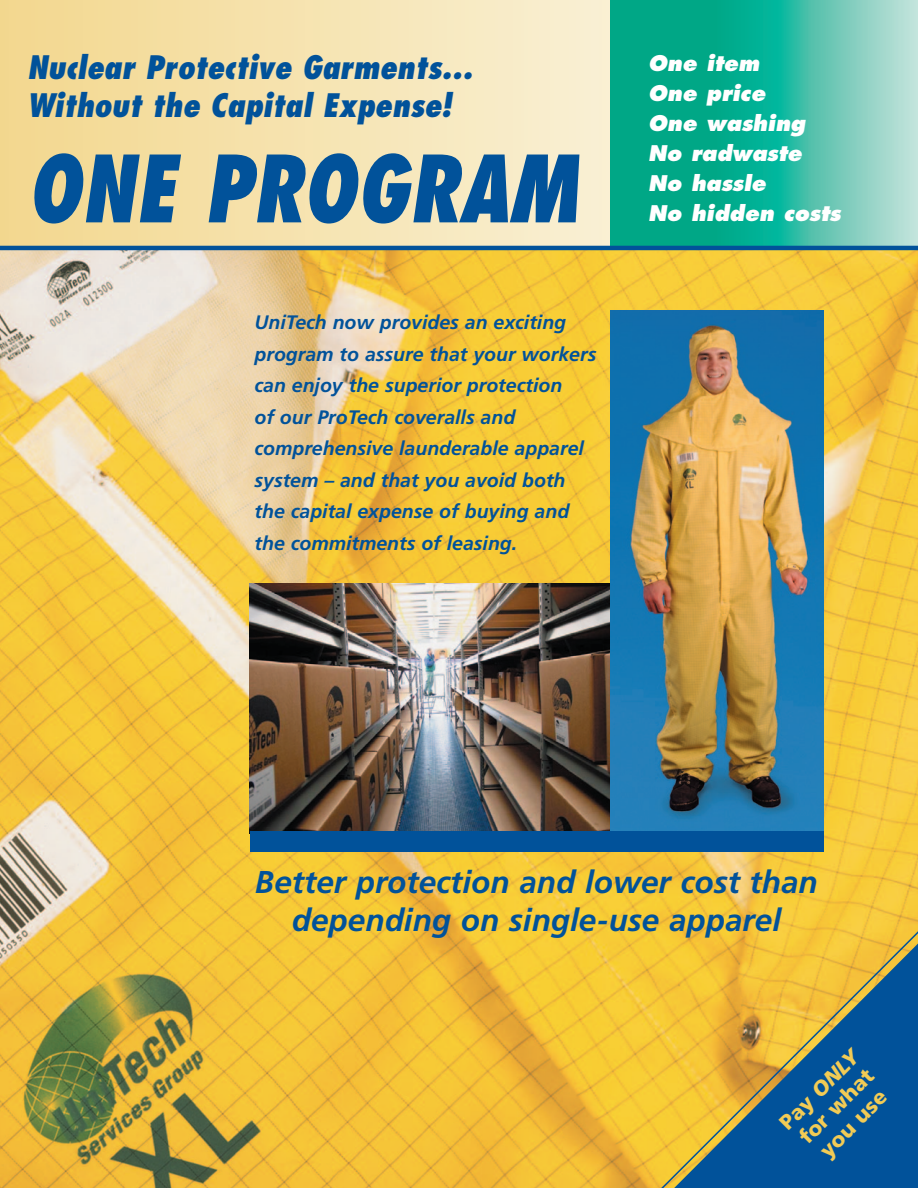
<style>
.page{position:relative;width:918px;height:1188px;background:#fff}
.page>*{position:absolute;margin:0;border:0;box-sizing:border-box;transform-origin:0 0}
.t1{font:italic 800 condensed 90px "Futura";color:#01529a;scale:.92 1}
.t2{font:italic 700 31.5px/37.8px "Frutiger";color:#01529a;text-align:center}
.t3{font:italic 800 condensed 31.5px/37.8px "Futura";color:#01529a}
.t4{font:italic 800 21px/30px "Futura";color:#fff}
.t5{font:900 21px/24px "Frutiger";color:#f2cb55}
.t6{font:italic 700 19.5px/31.5px "Frutiger";color:#01529a}
.s1{font-style:italic}
</style>
<div class="page">
<img style="left:0;top:250px;width:918px;height:938px">
<svg style="left:0;top:0;width:611px;height:246px;background:#f5e3b0"></svg>
<div style="left:611px;top:0;width:307px;height:247px;background:#00a786"></div>
<svg style="left:714px;top:0;width:204px;height:246px"></svg>
<img style="left:250px;top:583px;width:361px;height:248px">
<hr style="left:0;top:246px;width:918px;height:4px;background:#01529a">
<svg style="left:647px;top:916px;width:271px;height:272px;background:#8e9360"></svg>
<img style="left:611px;top:310px;width:212px;height:521px">
<div style="left:250px;top:831px;width:573px;height:20px;background:#01529a"></div>
<h2 class="t3" style="left:27px;top:48px;width:448px">Nuclear Protective Garments…<br>Without the Capital Expense!</h2>
<h1 class="t1" style="left:27px;top:131px;width:599px">ONE PROGRAM</h1>
<p class="t6" style="left:255px;top:306px;width:343px">UniTech now provides an exciting program to assure that your workers can enjoy the superior protection<br>of our ProTech coveralls and comprehensive launderable apparel system – and that you avoid both the capital expense of buying and the commitments of leasing.</p>
<p class="t4" style="left:648px;top:48px;width:194px">One item<br>One price<br>One washing<br>No radwaste<br>No hassle<br>No hidden costs</p>
<h2 class="t2" style="left:255px;top:863px;width:564px">Better protection and lower cost than depending on single-use apparel</h2>
<p class="t5" style="left:775px;top:1117px;width:104px;rotate:-45deg">Pay <span class="s1">ONLY </span>for what you use</p>
</div>
